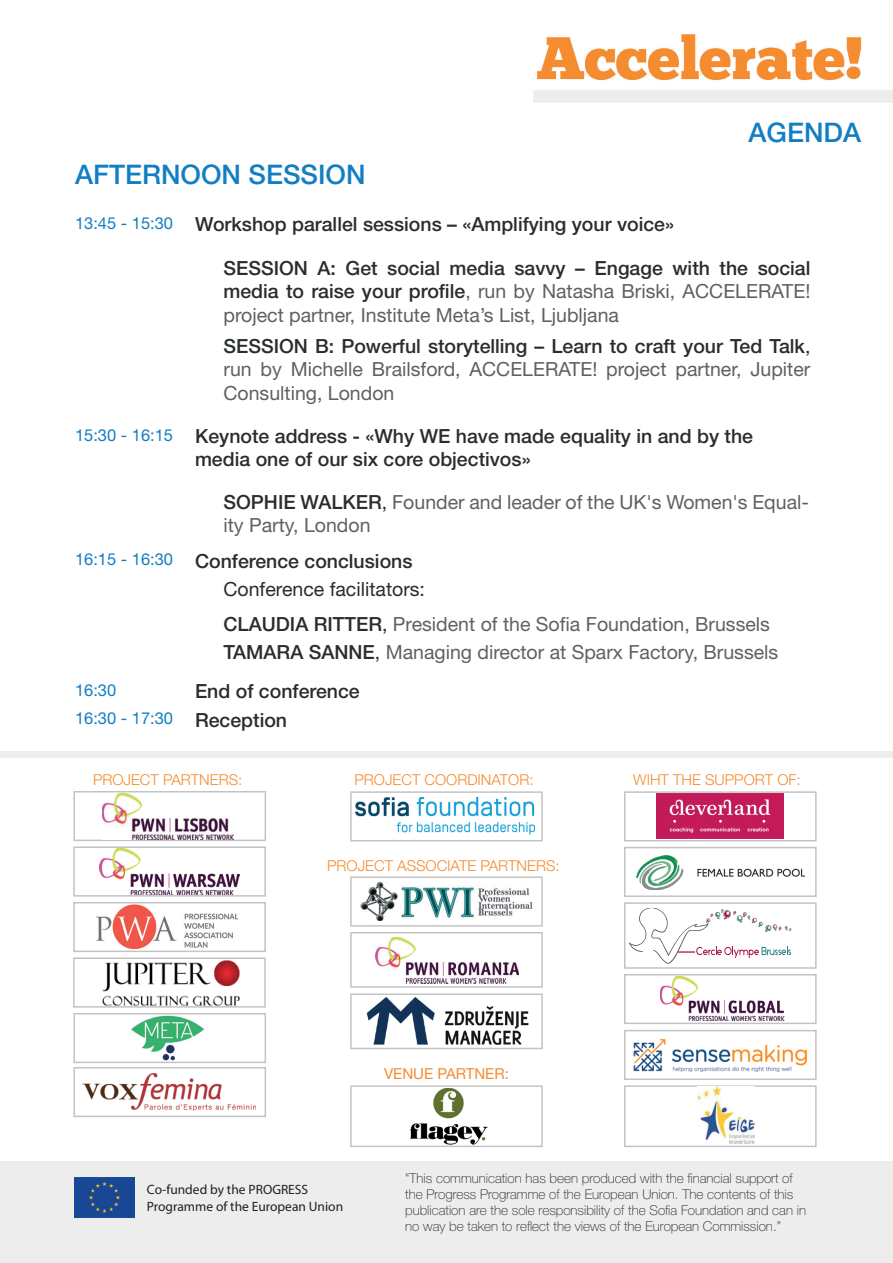
<style>
.page{position:relative;width:893px;height:1263px;background:#fff}
.page>*{position:absolute;margin:0;border:0;box-sizing:border-box;transform-origin:0 0}
.t1{font:500 27px "Helvetica Neue LT Std";color:#127ec3}
.t2{font:19.5px/23.4px "Helvetica Neue LT Std";color:#5d6162}
.t3{font:500 19.5px/23.4px "Helvetica Neue LT Std";color:#292d2f}
.t4{font:19.5px "Helvetica Neue LT Std";color:#292d2f}
.t5{font:16.5px "Helvetica Neue LT Std";color:#127ec3}
.t6{font:300 15px "Helvetica Neue LT Std";color:#f58b2f}
.t7{font:15px "Helvetica Neue";color:#f58b2f}
.t8{font:100 13.5px/16.2px "Helvetica Neue LT Std";color:#231f20}
.t9{font:13.5px/16.2px "Myriad Pro";color:#231f20}
.s1{font-weight:400;font-size:16.5px;color:#127ec3}
.s2{font-weight:500;color:#292d2f}
.s3{color:#292d2f}
.s4{font-weight:500;font-size:19.5px;color:#292d2f}
</style>
<div class="page">
<img style="left:536px;top:34px;width:326px;height:47px">
<div style="left:0;top:1161px;width:892px;height:102px;background:#ecedec"></div>
<svg style="left:350px;top:791px;width:193px;height:50px"></svg>
<img style="left:354px;top:796px;width:182px;height:39px">
<svg style="left:73px;top:791px;width:193px;height:106px"></svg>
<img style="left:102px;top:793px;width:131px;height:46px">
<img style="left:100px;top:848px;width:139px;height:47px">
<img style="left:102px;top:960px;width:137px;height:45px">
<img style="left:131px;top:1016px;width:73px;height:44px">
<img style="left:83px;top:1073px;width:172px;height:38px">
<img style="left:96px;top:905px;width:142px;height:43px">
<div style="left:73px;top:957px;width:193px;height:51px;border:2px solid #c2c3c3"></div>
<div style="left:73px;top:1067px;width:193px;height:50px;border:2px solid #c2c3c3"></div>
<div style="left:73px;top:1013px;width:193px;height:50px;border:2px solid #c2c3c3"></div>
<div style="left:73px;top:902px;width:193px;height:50px;border:2px solid #c2c3c3"></div>
<svg style="left:350px;top:876px;width:193px;height:173px"></svg>
<img style="left:367px;top:996px;width:162px;height:49px">
<div style="left:624px;top:791px;width:193px;height:50px;border:2px solid #c2c3c3"></div>
<div style="left:624px;top:974px;width:193px;height:50px;border:2px solid #c2c3c3"></div>
<img style="left:660px;top:976px;width:124px;height:45px">
<div style="left:624px;top:902px;width:193px;height:67px;background:#fff;border:2px solid #c2c3c3"></div>
<svg style="left:629px;top:908px;width:162px;height:56px"></svg>
<img style="left:637px;top:855px;width:168px;height:35px">
<div style="left:624px;top:847px;width:193px;height:50px;border:2px solid #c2c3c3"></div>
<img style="left:656px;top:794px;width:128px;height:44px">
<div style="left:624px;top:1030px;width:193px;height:50px;border:2px solid #c2c3c3"></div>
<img style="left:634px;top:1039px;width:173px;height:33px">
<svg style="left:624px;top:1085px;width:193px;height:62px"></svg>
<img style="left:697px;top:1088px;width:57px;height:56px">
<img style="left:697px;top:1087px;width:57px;height:1px">
<svg style="left:350px;top:1085px;width:193px;height:62px"></svg>
<img style="left:410px;top:1088px;width:77px;height:56px">
<img style="left:74px;top:1177px;width:60px;height:40px">
<div style="left:533px;top:90px;width:359px;height:13px;background:#ecedec"></div>
<div style="left:0;top:752px;width:892px;height:6px;background:#ecedec"></div>
<h1 class="t1" style="left:75px;top:159px;width:292px">AFTERNOON SESSION</h1>
<p class="t3" style="left:75px;top:213px;width:601px"><span class="s1">13:45 - 15:30</span> Workshop parallel sessions – «Amplifying your voice»</p>
<h1 class="t1" style="left:748px;top:117px;width:114px">AGENDA</h1>
<p class="t5" style="left:75px;top:425px;width:100px">15:30 - 16:15</p>
<p class="t2" style="left:224px;top:256px;width:588px;text-align:justify"><span class="s2">SESSION A: Get social media savvy – Engage with the social media to raise your profile</span>, run by Natasha Briski, ACCELERATE! project partner, Institute Meta’s List, Ljubljana</p>
<p class="t2" style="left:224px;top:334px;width:588px;text-align:justify"><span class="s2">SESSION B: Powerful storytelling – Learn to craft your Ted Talk</span><span class="s3">, </span>run by Michelle Brailsford, ACCELERATE! project partner, Jupiter Consulting, London</p>
<p class="t3" style="left:195px;top:424px;width:560px">Keynote address - «Why WE have made equality in and by the media one of our six core objectivos»</p>
<p class="t2" style="left:224px;top:490px;width:587px"><span class="s2">SOPHIE WALKER</span><span class="s3">,</span> Founder and leader of the UK's Women's Equal&shy;ity Party, London</p>
<p class="t3" style="left:75px;top:549px;width:339px"><span class="s1">16:15 - 16:30</span> Conference conclusions</p>
<p class="t4" style="left:224px;top:577px;width:203px">Conference facilitators:</p>
<p class="t2" style="left:224px;top:609px;width:556px;line-height:28.5px"><span class="s2">CLAUDIA RITTER</span><span class="s3">,</span> President of the Sofia Foundation, Brussels<br><span class="s2">TAMARA SANNE</span><span class="s3">,</span> Managing director at Sparx Factory, Brussels</p>
<p class="t5" style="left:75px;top:680px;width:43px">16:30</p>
<p class="t3" style="left:195px;top:679px;width:166px">End of conference</p>
<p class="t5" style="left:75px;top:709px;width:214px">16:30 - 17:30 <span class="s4">Reception</span></p>
<p class="t6" style="left:93px;top:771px;width:151px">PROJECT PARTNERS:</p>
<p class="t6" style="left:354px;top:771px;width:181px">PROJECT COORDINATOR:</p>
<p class="t6" style="left:327px;top:856px;width:234px">PROJECT ASSOCIATE PARTNERS:</p>
<p class="t6" style="left:633px;top:771px;width:169px">WIHT THE SUPPORT OF:</p>
<p class="t7" style="left:384px;top:1064px;width:126px">VENUE PARTNER:</p>
<p class="t9" style="left:147px;top:1181px;width:198px">Co-funded by the PROGRESS<br>Programme of the European Union</p>
<p class="t8" style="left:405px;top:1170px;width:402px">"This communication has been produced with the financial support of the Progress Programme of the European Union. The contents of this publication are the sole responsibility of the Sofia Foundation and can in no way be taken to reflect the views of the European Commission.”</p>
</div>
